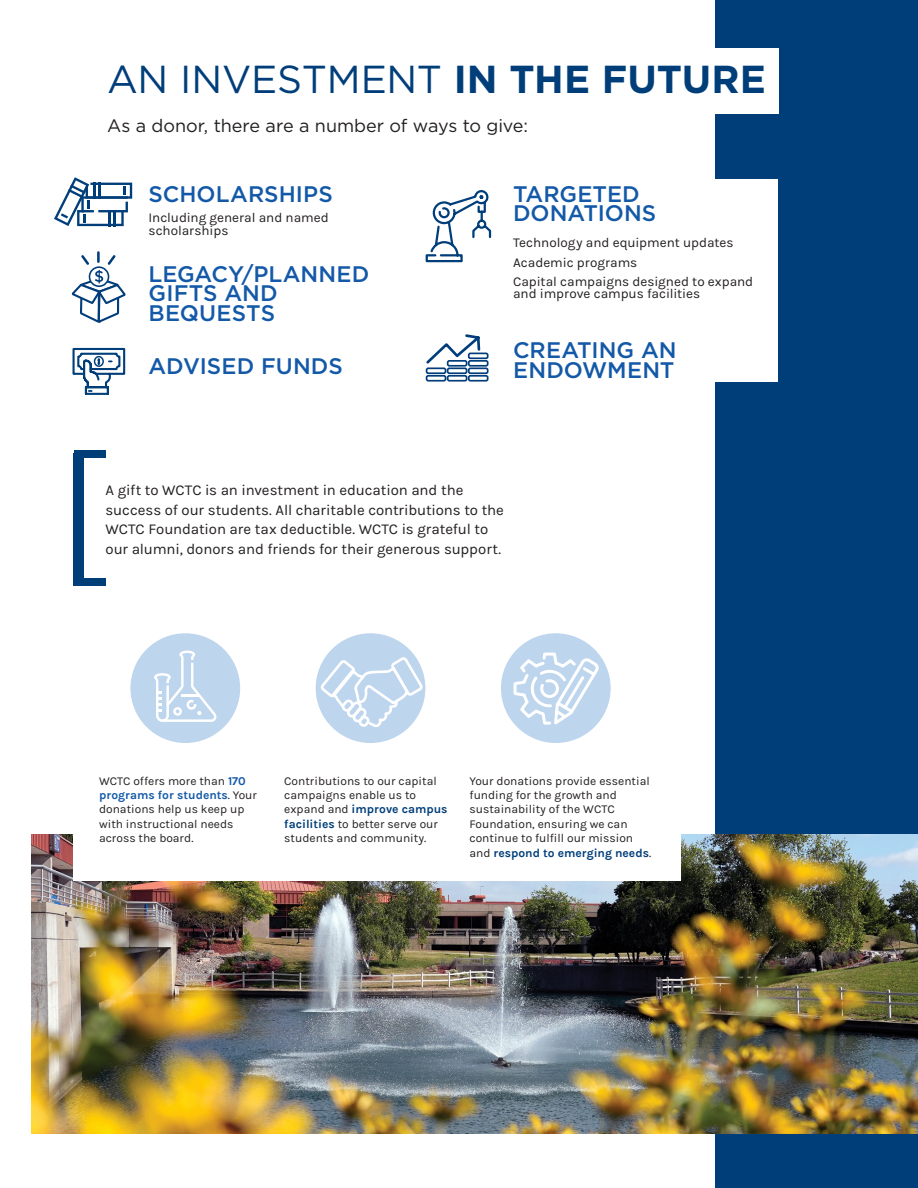
<style>
.page{position:relative;width:918px;height:1188px;background:#fff}
.page>*{position:absolute;margin:0;border:0;box-sizing:border-box;transform-origin:0 0}
.large_headings{font:39px "Gotham";letter-spacing:-.005em;color:#003e7a}
.subhead{font:500 22.5px/19.5px "Gotham";color:#1359a8}
.subhead-2{font:18px "Gotham";color:#231f20}
.subhead-3{font:15px/19.5px "Karla";letter-spacing:-.005em;color:#231f20}
.subhead-4{font:13.5px/13.5px "Karla";letter-spacing:-.005em;color:#231f20}
.t1{font:12px/14.4px "Karla";color:#231f20}
.t2{font:6.9px "Garage Gothic";color:#fff}
.s1{font-weight:700}
.s2{font-weight:700;color:#1359a8}
.s3{font-weight:700;color:#003e7a}
</style>
<div class="page">
<div style="left:716px;top:0;width:202px;height:1188px;background:#003e7a"></div>
<img style="left:31px;top:834px;width:887px;height:300px">
<div style="left:74px;top:48px;width:705px;height:66px;background:#fff"></div>
<div style="left:74px;top:179px;width:704px;height:203px;background:#fff"></div>
<div style="left:74px;top:632px;width:607px;height:249px;background:#fff"></div>
<div style="left:130px;top:633px;width:110px;height:110px;background:#bed5ee;border-radius:50%"></div>
<svg style="left:154px;top:651px;width:63px;height:71px"></svg>
<div style="left:501px;top:633px;width:110px;height:110px;background:#bed5ee;border-radius:50%"></div>
<svg style="left:512px;top:651px;width:90px;height:78px"></svg>
<div style="left:316px;top:633px;width:109px;height:110px;background:#bed5ee;border-radius:50%"></div>
<svg style="left:318px;top:655px;width:107px;height:88px"></svg>
<div style="left:74px;top:454px;width:10px;height:132px;background:#003e7a"></div>
<div style="left:74px;top:450px;width:32px;height:7px;background:#003e7a"></div>
<div style="left:74px;top:578px;width:32px;height:8px;background:#003e7a"></div>
<svg style="left:54px;top:177px;width:78px;height:49px"></svg>
<svg style="left:71px;top:252px;width:54px;height:71px"></svg>
<svg style="left:72px;top:347px;width:54px;height:48px"></svg>
<svg style="left:425px;top:334px;width:64px;height:48px"></svg>
<svg style="left:425px;top:190px;width:67px;height:73px"></svg>
<p class="large_headings" style="left:107px;top:55px;width:661px">AN INVESTMENT <span class="s1">IN THE FUTURE</span></p>
<p class="subhead-2" style="left:107px;top:114px;width:422px">As a donor, there are a number of ways to give:</p>
<p class="t2" style="left:98px;top:358px;width:3px">$</p>
<p class="subhead" style="left:149px;top:184px;width:186px">SCHOLARSHIPS</p>
<p class="subhead-4" style="left:149px;top:211px;width:182px">Including general and named scholarships</p>
<p class="subhead" style="left:149px;top:264px;width:222px">LEGACY/PLANNED<br>GIFTS AND<br>BEQUESTS</p>
<p class="subhead" style="left:149px;top:356px;width:196px">ADVISED FUNDS</p>
<p class="subhead" style="left:513px;top:184px;width:145px">TARGETED<br>DONATIONS</p>
<p class="subhead-4" style="left:513px;top:236px;width:222px">Technology and equipment updates</p>
<p class="subhead-4" style="left:513px;top:256px;width:126px">Academic programs</p>
<p class="subhead-4" style="left:513px;top:276px;width:242px;line-height:12px">Capital campaigns designed to expand and improve campus facilities</p>
<p class="subhead" style="left:513px;top:340px;width:165px">CREATING AN<br>ENDOWMENT</p>
<p class="subhead-3" style="left:106px;top:481px;width:400px">A gift to WCTC is an investment in education and the success of our students. All charitable contributions to the WCTC Foundation are tax deductible. WCTC is grateful to our alumni, donors and friends for their generous support.</p>
<p class="t1" style="left:99px;top:774px;width:160px">WCTC offers more than <span class="s2">170 programs for students</span>. Your donations help us keep up with instructional needs across the board.</p>
<p class="t1" style="left:284px;top:774px;width:165px">Contributions to our capital campaigns enable us to expand and <span class="s3">improve campus facilities</span> to better serve our students and community.</p>
<p class="t1" style="left:470px;top:774px;width:183px">Your donations provide essential funding for the growth and sustainability of the WCTC<br>Foundation, ensuring we can continue to fulfill our mission and <span class="s3">respond to emerging needs</span>.</p>
</div>
